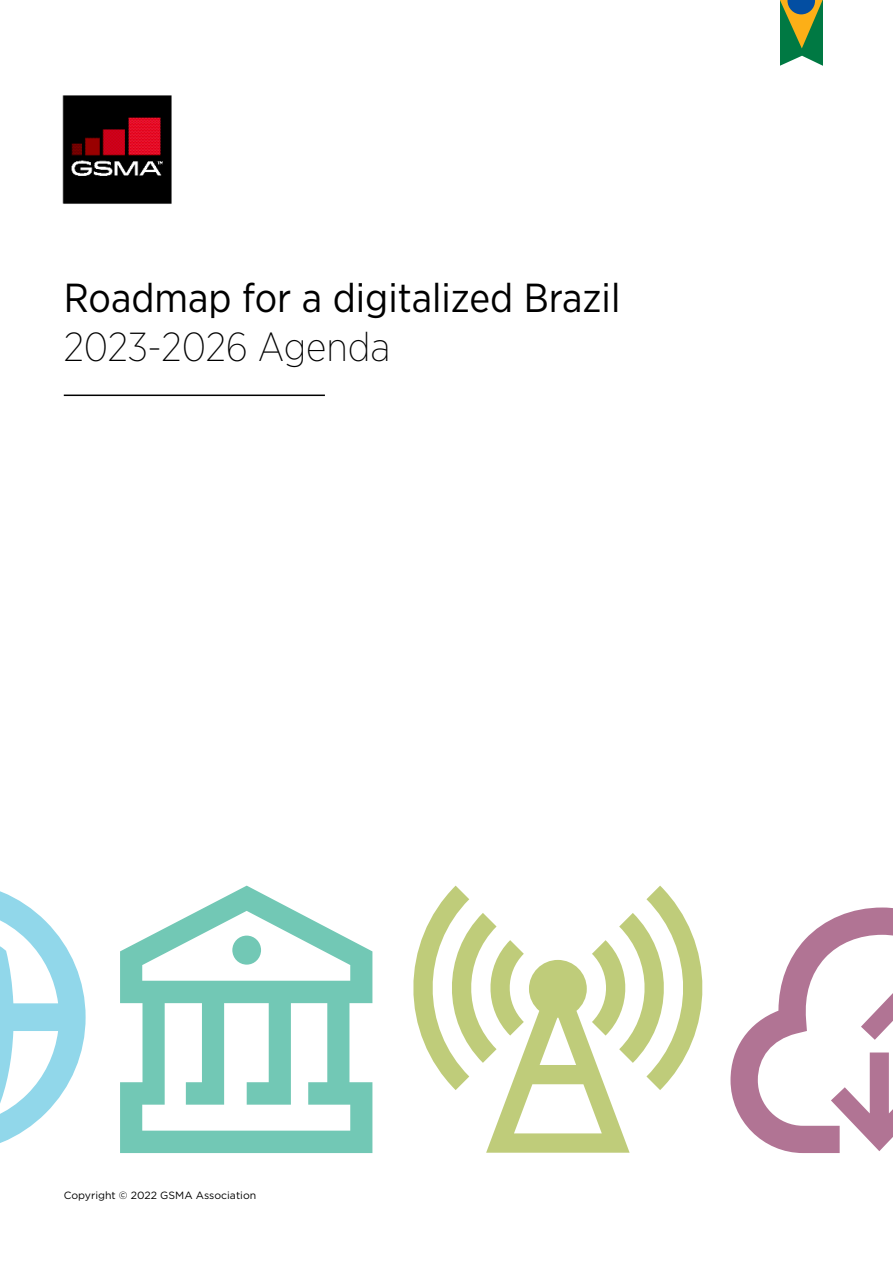
<style>
.page{position:relative;width:893px;height:1263px;background:#fff}
.page>*{position:absolute;margin:0;border:0;box-sizing:border-box;transform-origin:0 0}
.t1{font:40.5px "Gotham Narrow";color:#000}
.t2{font:200 40.5px "Gotham Narrow";color:#000}
.t3{font:10.5px "Gotham";color:#000}
</style>
<div class="page">
<img style="left:62px;top:95px;width:110px;height:109px">
<hr style="left:64px;top:395px;width:261px;height:1px;background:#000">
<svg style="left:413px;top:886px;width:290px;height:267px"></svg>
<svg style="left:0;top:891px;width:86px;height:252px"></svg>
<svg style="left:120px;top:886px;width:252px;height:267px"></svg>
<div style="left:232px;top:935px;width:29px;height:30px;background:#72c8b5;border-radius:50%"></div>
<svg style="left:730px;top:907px;width:163px;height:246px"></svg>
<div style="left:780px;top:0;width:43px;height:67px;background:#007943"></div>
<svg style="left:780px;top:56px;width:43px;height:11px"></svg>
<svg style="left:780px;top:0;width:43px;height:48px"></svg>
<h1 class="t1" style="left:64px;top:273px;width:558px">Roadmap for a digitalized Brazil</h1>
<h1 class="t2" style="left:64px;top:322px;width:328px">2023-2026 Agenda</h1>
<p class="t3" style="left:64px;top:1190px;width:194px">Copyright © 2022 GSMA Association</p>
</div>
